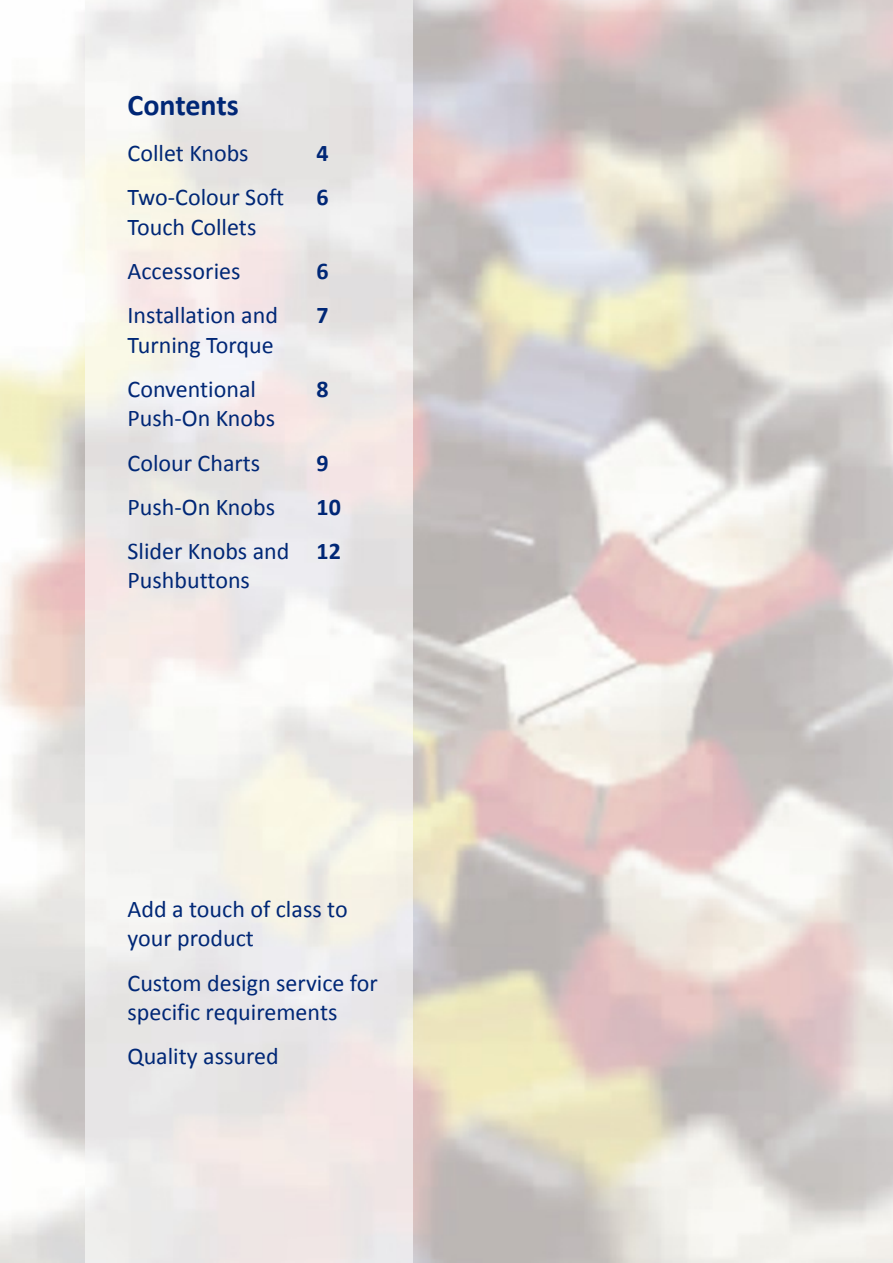
<style>
.page{position:relative;width:893px;height:1263px;background:#fff}
.page>*{position:absolute;margin:0;border:0;box-sizing:border-box;transform-origin:0 0}
.t1{font:700 30px "Calibri";color:#002776}
.t2{font:24px/44.2px "Calibri";color:#002776}
.t3{font:700 24px "Calibri";color:#002776}
.s1{font-weight:700}
</style>
<div class="page">
<p class="t1" style="left:128px;top:93px;width:113px">Contents</p>
<p class="t2" style="left:128px;top:133px;width:123px">Collet Knobs</p>
<p class="t3" style="left:317px;top:143px;width:14px">4</p>
<p class="t2" style="left:128px;top:177px;width:158px">Two-Colour Soft</p>
<p class="t3" style="left:317px;top:187px;width:14px">6</p>
<p class="t2" style="left:128px;top:206px;width:130px">Touch Collets<br>Accessories</p>
<p class="t3" style="left:317px;top:261px;width:14px">6</p>
<p class="t2" style="left:128px;top:295px;width:152px">Installation and</p>
<p class="t3" style="left:317px;top:305px;width:14px">7</p>
<p class="t2" style="left:128px;top:324px;width:148px">Turning Torque<br>Conventional</p>
<p class="t3" style="left:317px;top:379px;width:14px">8</p>
<p class="t2" style="left:128px;top:398px;width:149px">Push-On Knobs<br>Colour Charts</p>
<p class="t3" style="left:317px;top:452px;width:14px">9</p>
<p class="t2" style="left:128px;top:487px;width:149px">Push-On Knobs</p>
<p class="t2" style="left:128px;top:487px;width:215px;text-align:right"><span class="s1">10<br></span>Slider Knobs and <span class="s1">12</span></p>
<p class="t2" style="left:128px;top:560px;width:124px">Pushbuttons</p>
<p class="t2" style="left:128px;top:896px;width:222px;line-height:29.2px">Add a touch of class to your product</p>
<p class="t2" style="left:128px;top:970px;width:252px;line-height:29.2px">Custom design service for specific requirements</p>
<p class="t2" style="left:128px;top:1036px;width:153px">Quality assured</p>
</div>
